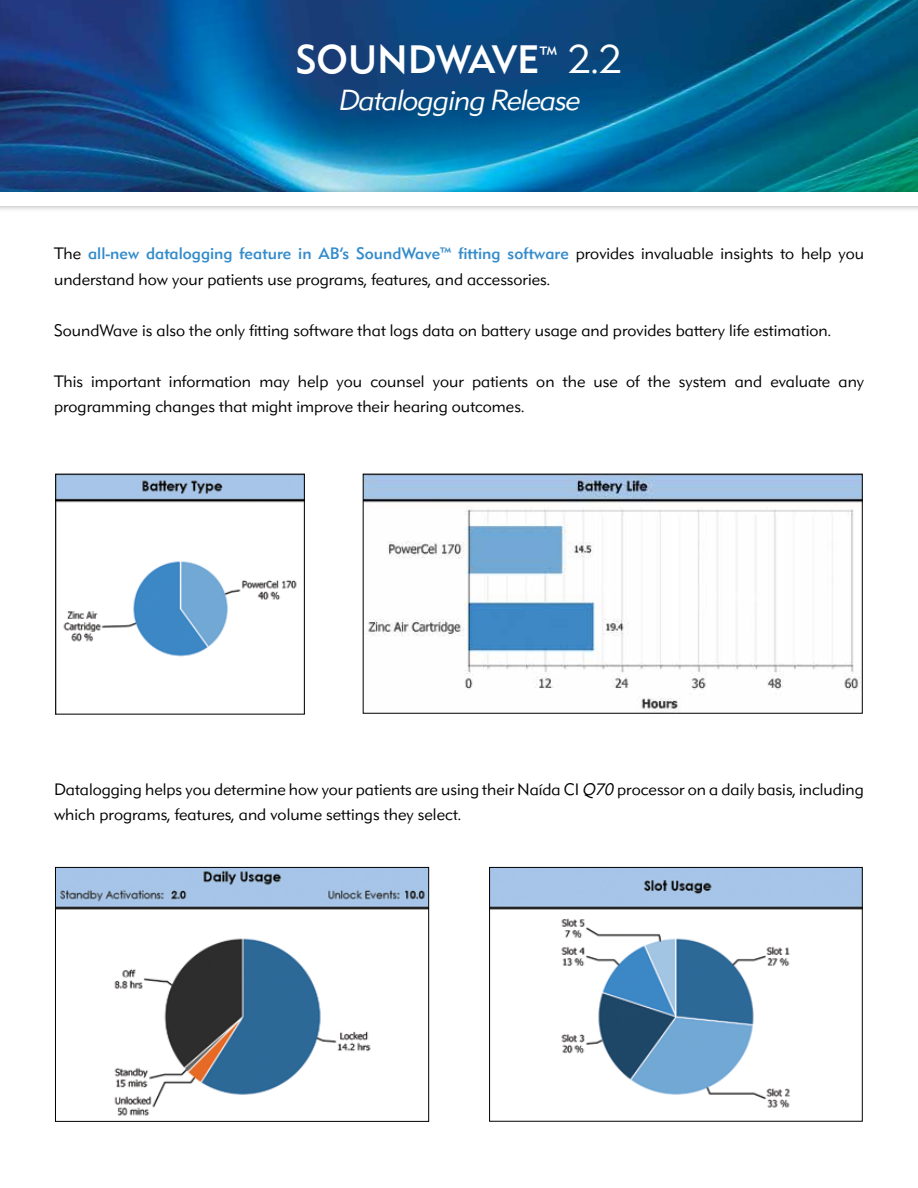
<style>
.page{position:relative;width:918px;height:1188px;background:#fff}
.page>*{position:absolute;margin:0;border:0;box-sizing:border-box;transform-origin:0 0}
.t1{font:500 39.6px "DH Sans";color:#fff}
.t2{font:italic 300 28.95px "DH Sans";letter-spacing:-.025em;color:#fff}
.t3{font:300 16.5px/25.5px "DH Sans";color:#000}
.s1{font-weight:300}
.s2{font-weight:500;color:#358ccb}
.s3{font-style:italic}
</style>
<div class="page">
<img style="left:0;top:0;width:918px;height:187px">
<div style="left:0;top:187px;width:918px;height:26px;background:#000;opacity:.3"></div>
<div style="left:0;top:193px;width:918px;height:13px;background:#fff"></div>
<img style="left:58px;top:476px;width:245px;height:181px">
<div style="left:56px;top:474px;width:249px;height:240px;border:1px solid #000"></div>
<img style="left:365px;top:476px;width:495px;height:235px">
<div style="left:363px;top:474px;width:499px;height:239px;border:1px solid #000"></div>
<img style="left:57px;top:869px;width:370px;height:247px">
<div style="left:55px;top:867px;width:374px;height:255px;border:1px solid #000"></div>
<img style="left:491px;top:869px;width:369px;height:239px">
<div style="left:489px;top:867px;width:373px;height:254px;border:1px solid #000"></div>
<h1 class="t1" style="left:296px;top:36px;width:328px">SOUNDWAVE<sup>™</sup> <span class="s1">2.2</span></h1>
<h2 class="t2" style="left:338px;top:82px;width:243px">Datalogging Release</h2>
<p class="t3" style="left:54px;top:241px;width:812px">The <span class="s2">all-new datalogging feature in AB’s SoundWave™ fitting software</span> provides invaluable insights to help you understand how your patients use programs, features, and accessories.</p>
<p class="t3" style="left:54px;top:318px;width:778px">SoundWave is also the only fitting software that logs data on battery usage and provides battery life estimation.</p>
<p class="t3" style="left:54px;top:369px;width:812px">This important information may help you counsel your patients on the use of the system and evaluate any programming changes that might improve their hearing outcomes.</p>
<p class="t3" style="left:54px;top:777px;width:811px">Datalogging helps you determine how your patients are using their Naída CI <span class="s3">Q70</span> processor on a daily basis, including which programs, features, and volume settings they select.</p>
</div>
